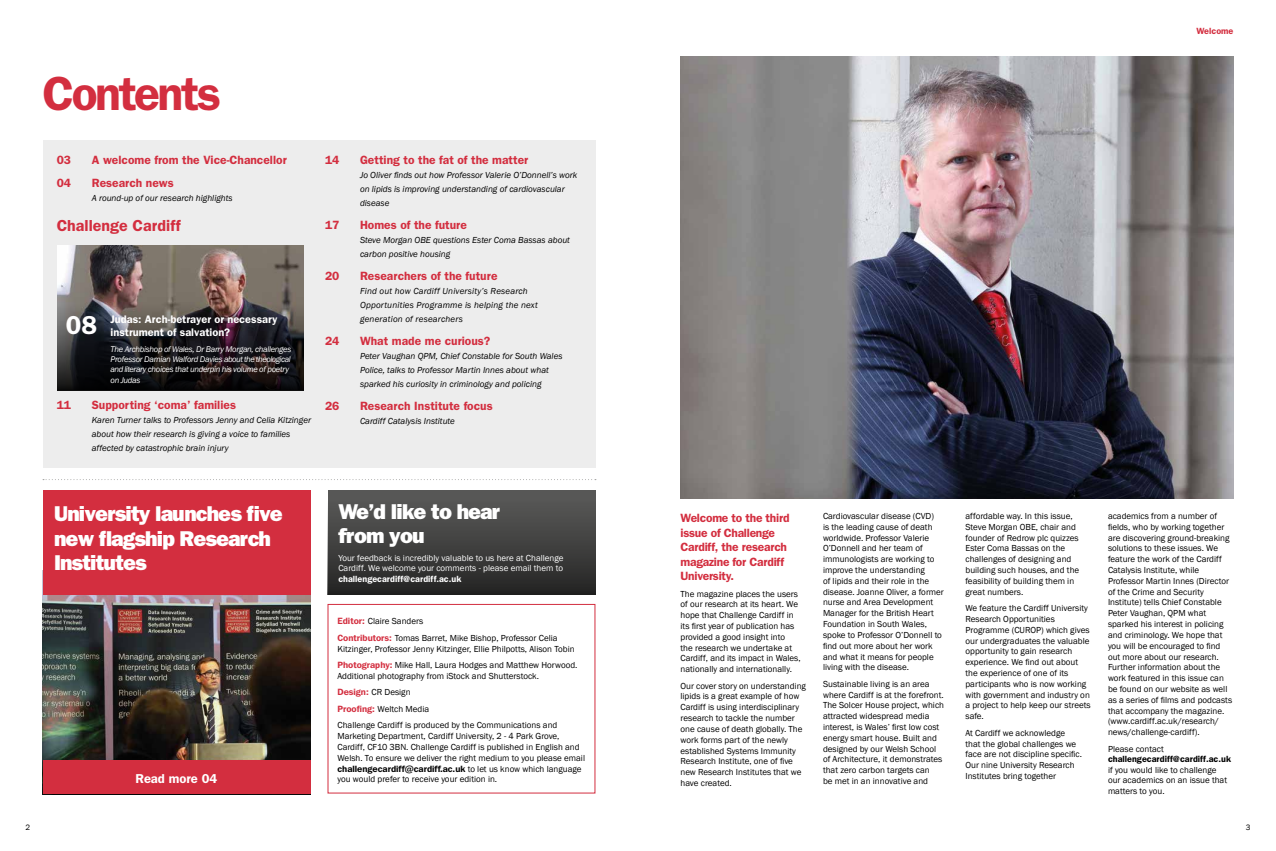
<style>
.page{position:relative;width:1276px;height:851px;background:#fff}
.page>*{position:absolute;margin:0;border:0;box-sizing:border-box;transform-origin:0 0}
.t1{font:600 48px "Franklin Gothic";letter-spacing:-.05em;color:#d32e3f}
.t2{font:600 26px "Franklin Gothic";color:#fff}
.t3{font:800 21.5px/24.2px "Franklin Gothic";letter-spacing:-.04em;color:#fff}
.t4{font:600 16px "Franklin Gothic";color:#d32e3f}
.t5{font:600 13px "Franklin Gothic";color:#fff}
.t6{font:600 12px "Franklin Gothic";color:#d32e3f}
.t7{font:600 12px/14.4px "Franklin Gothic";letter-spacing:-.02em;color:#d32e3f}
.t8{font:600 11px/13.2px "Franklin Gothic";color:#fff}
.t9{font:9px/10.8px "Franklin Gothic";color:#000}
.t10{font:italic 9px/14px "Franklin Gothic";color:#000}
.t11{font:italic 9px/14px "Franklin Gothic";letter-spacing:.02em;color:#000}
.t12{font:9px/10.8px "Franklin Gothic";color:#fff}
.t13{font:600 9px "Franklin Gothic IT Cby BT";color:#000}
.t14{font:600 9px "Franklin Gothic";color:#000}
.t15{font:600 9px "Franklin Gothic";color:#fff}
.t16{font:600 9px "Franklin Gothic";color:#d32e3f}
.t17{font:italic 8.5px/10.2px "Franklin Gothic";letter-spacing:-.035em;color:#fff}
.t18{font:8px "Franklin Gothic";color:#000}
.s1{font-family:"Franklin Gothic IT Cby BT";font-weight:600;color:#d32e3f}
.s2{font-family:"Franklin Gothic";font-weight:400}
</style>
<div class="page">
<svg style="left:43px;top:479px;width:553px;height:1px"></svg>
<img style="left:43px;top:594px;width:267px;height:166px">
<div style="left:328px;top:490px;width:267px;height:104px;background:#575756"></div>
<div style="left:328px;top:499px;width:267px;height:95px;background:linear-gradient(to bottom,#595957,#252524)"></div>
<img style="left:680px;top:57px;width:553px;height:441px">
<div style="left:43px;top:490px;width:267px;height:104px;background:#d32e3f"></div>
<div style="left:43px;top:140px;width:552px;height:328px;background:#ededed"></div>
<img style="left:57px;top:246px;width:247px;height:57px">
<svg style="left:57px;top:303px;width:247px;height:87px;background:#2a2629"></svg>
<div style="left:43px;top:760px;width:267px;height:34px;background:#d32e3f"></div>
<h1 class="t1" style="left:43px;top:65px;width:180px">Contents</h1>
<h3 class="t6" style="left:57px;top:153px;width:16px">03</h3>
<h3 class="t6" style="left:92px;top:153px;width:196px">A welcome from the Vice-Chancellor</h3>
<h3 class="t6" style="left:57px;top:176px;width:16px">04</h3>
<h3 class="t6" style="left:92px;top:176px;width:84px">Research news</h3>
<p class="t10" style="left:92px;top:191px;width:142px">A round-up of our research highlights</p>
<h3 class="t4" style="left:57px;top:216px;width:125px">Challenge Cardiff</h3>
<h2 class="t2" style="left:66px;top:309px;width:33px">08</h2>
<p class="t8" style="left:111px;top:312px;width:168px">Judas: Arch-betrayer or necessary instrument of salvation?</p>
<p class="t17" style="left:111px;top:344px;width:182px">The Archbishop of Wales, Dr Barry Morgan, challenges Professor Damian Walford Davies about the theological and literary choices that underpin his volume of poetry on Judas</p>
<h3 class="t6" style="left:57px;top:398px;width:16px">11</h3>
<h3 class="t6" style="left:92px;top:398px;width:146px">Supporting ‘coma’ families</h3>
<p class="t10" style="left:92px;top:413px;width:221px">Karen Turner talks to Professors Jenny and Celia Kitzinger about how their research is giving a voice to families affected by catastrophic brain injury</p>
<h3 class="t6" style="left:325px;top:153px;width:16px">14</h3>
<h3 class="t6" style="left:360px;top:153px;width:170px">Getting to the fat of the matter</h3>
<p class="t10" style="left:360px;top:168px;width:219px">Jo Oliver finds out how Professor Valerie O’Donnell’s work on lipids is improving understanding of cardiovascular disease</p>
<h3 class="t6" style="left:325px;top:218px;width:16px">17</h3>
<h3 class="t6" style="left:360px;top:218px;width:109px">Homes of the future</h3>
<p class="t10" style="left:360px;top:233px;width:211px">Steve Morgan OBE questions Ester Coma Bassas about carbon positive housing</p>
<h3 class="t6" style="left:325px;top:269px;width:16px">20</h3>
<h3 class="t6" style="left:360px;top:269px;width:139px">Researchers of the future</h3>
<p class="t11" style="left:360px;top:284px;width:179px">Find out how Cardiff University’s Research<br>Opportunities Programme is helping the next generation of researchers</p>
<h3 class="t6" style="left:325px;top:334px;width:16px">24</h3>
<h3 class="t6" style="left:360px;top:334px;width:132px">What made me curious?</h3>
<p class="t10" style="left:360px;top:349px;width:204px">Peter Vaughan QPM, Chief Constable for South Wales<br>Police, talks to Professor Martin Innes about what sparked his curiosity in criminology and policing</p>
<h3 class="t6" style="left:325px;top:398px;width:16px">26</h3>
<h3 class="t6" style="left:360px;top:398px;width:134px">Research Institute focus</h3>
<p class="t10" style="left:360px;top:414px;width:96px">Cardiff Catalysis Institute</p>
<h3 class="t3" style="left:54px;top:501px;width:230px">University launches five new flagship Research<br>Institutes</h3>
<h3 class="t3" style="left:338px;top:498px;width:163px;line-height:24.6px">We’d like to hear from you</h3>
<p class="t12" style="left:338px;top:552px;width:227px">Your feedback is incredibly valuable to us here at Challenge<br>Cardiff. We welcome your comments - please email them to</p>
<p class="t15" style="left:338px;top:573px;width:125px">challengecardiff@cardiff.ac.uk</p>
<p class="t9" style="left:337px;top:613px;width:222px;line-height:16.5px"><span class="s1">Editor:</span> Claire Sanders<br><span class="s1">Contributors:</span> Tomas Barret, Mike Bishop, Professor Celia</p>
<p class="t9" style="left:337px;top:640px;width:241px;line-height:16.5px">Kitzinger, Professor Jenny Kitzinger, Ellie Philpotts, Alison Tobin<br><span class="s1">Photography:</span> Mike Hall, Laura Hodges and Matthew Horwood.</p>
<p class="t9" style="left:337px;top:667px;width:221px;line-height:16.5px">Additional photography from iStock and Shutterstock.<br><span class="s1">Design:</span> CR Design<br><span class="s1">Proofing:</span> Weltch Media<br>Challenge Cardiff is produced by the Communications and</p>
<p class="t9" style="left:337px;top:731px;width:249px">Marketing Department, Cardiff University, 2 - 4 Park Grove,<br>Cardiff, CF10 3BN. Challenge Cardiff is published in English and<br>Welsh. To ensure we deliver the right medium to you please email</p>
<p class="t13" style="left:337px;top:762px;width:245px">challengecardiff@cardiff.ac.uk <span class="s2">to let us know which language</span></p>
<p class="t9" style="left:337px;top:774px;width:161px">you would prefer to receive your edition in.</p>
<h3 class="t5" style="left:136px;top:770px;width:83px">Read more 04</h3>
<p class="t16" style="left:1196px;top:25px;width:38px">Welcome</p>
<h3 class="t7" style="left:680px;top:510px;width:111px">Welcome to the third issue of Challenge<br>Cardiff, the research magazine for Cardiff<br>University.</h3>
<p class="t9" style="left:680px;top:588px;width:122px">The magazine places the users of our research at its heart. We hope that Challenge Cardiff in its first year of publication has provided a good insight into<br>the research we undertake at<br>Cardiff, and its impact in Wales, nationally and internationally.</p>
<p class="t9" style="left:680px;top:680px;width:127px">Our cover story on understanding lipids is a great example of how<br>Cardiff is using interdisciplinary research to tackle the number one cause of death globally. The work forms part of the newly established Systems Immunity<br>Research Institute, one of five new Research Institutes that we have created.</p>
<p class="t9" style="left:823px;top:510px;width:122px">Cardiovascular disease (CVD)<br>is the leading cause of death worldwide. Professor Valerie<br>O’Donnell and her team of immunologists are working to improve the understanding<br>of lipids and their role in the disease. Joanne Oliver, a former nurse and Area Development<br>Manager for the British Heart<br>Foundation in South Wales, spoke to Professor O’Donnell to find out more about her work and what it means for people living with the disease.</p>
<p class="t9" style="left:823px;top:678px;width:123px">Sustainable living is an area where Cardiff is at the forefront.<br>The Solcer House project, which attracted widespread media interest, is Wales’ first low cost energy smart house. Built and designed by our Welsh School of Architecture, it demonstrates that zero carbon targets can<br>be met in an innovative and</p>
<p class="t9" style="left:965px;top:510px;width:115px">affordable way. In this issue,<br>Steve Morgan OBE, chair and founder of Redrow plc quizzes<br>Ester Coma Bassas on the challenges of designing and building such houses, and the feasibility of building them in great numbers.</p>
<p class="t9" style="left:965px;top:603px;width:127px">We feature the Cardiff University<br>Research Opportunities<br>Programme (CUROP) which gives our undergraduates the valuable opportunity to gain research experience. We find out about the experience of one of its participants who is now working with government and industry on a project to help keep our streets safe.</p>
<p class="t9" style="left:965px;top:727px;width:118px">At Cardiff we acknowledge that the global challenges we face are not discipline specific.<br>Our nine University Research<br>Institutes bring together</p>
<p class="t9" style="left:1108px;top:510px;width:126px">academics from a number of fields, who by working together are discovering ground-breaking solutions to these issues. We feature the work of the Cardiff<br>Catalysis Institute, while<br>Professor Martin Innes (Director of the Crime and Security<br>Institute) tells Chief Constable<br>Peter Vaughan, QPM what sparked his interest in policing and criminology. We hope that you will be encouraged to find out more about our research.<br>Further information about the work featured in this issue can be found on our website as well as a series of films and podcasts that accompany the magazine. (www.cardiff.ac.uk/research/ news/challenge-cardiff).</p>
<p class="t9" style="left:1108px;top:743px;width:57px">Please contact</p>
<p class="t14" style="left:1108px;top:754px;width:125px">challengecardiff@cardiff.ac.uk</p>
<p class="t9" style="left:1108px;top:764px;width:121px;line-height:10.5px">if you would like to challenge our academics on an issue that matters to you.</p>
<p class="t18" style="left:25px;top:821px;width:6px">2</p>
<p class="t18" style="left:1246px;top:821px;width:6px">3</p>
</div>
